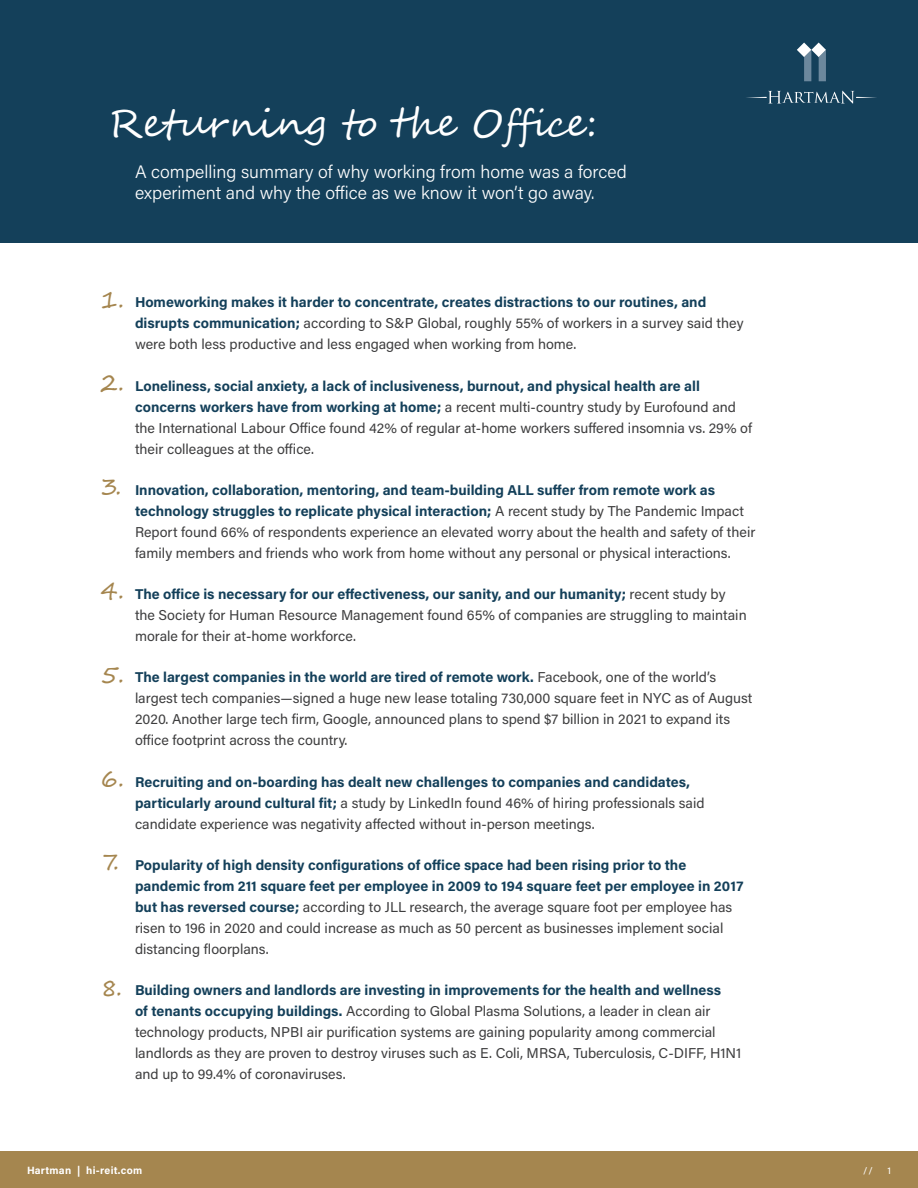
<style>
.page{position:relative;width:918px;height:1188px;background:#fff}
.page>*{position:absolute;margin:0;border:0;box-sizing:border-box;transform-origin:0 0}
.t1{font:39px "Segoe Script";color:#fff}
.t2{font:24px "Segoe Script";color:#a5864f}
.t3{font:300 18px/21px "Acumin Pro";color:#fff}
.t4{font:14.25px/21px "Acumin Pro";color:#3e3e3f}
.t5{font:700 14.25px/21px "Acumin Pro";color:#14405a}
.t6{font:700 10.5px "Acumin Pro";letter-spacing:.025em;color:#fff}
.t7{font:9.75px "Acumin Pro";color:#fff}
.s1{font-weight:700;color:#14405a}
.s2{font-weight:400;color:#3e3e3f}
</style>
<div class="page">
<div style="left:0;top:1151px;width:918px;height:37px;background:#a5864f"></div>
<div style="left:0;top:0;width:918px;height:243px;background:#14405a"></div>
<svg style="left:797px;top:43px;width:29px;height:38px"></svg>
<svg style="left:746px;top:91px;width:131px;height:13px"></svg>
<p class="t1" style="left:108px;top:92px;width:491px">Returning to the Office:</p>
<p class="t3" style="left:135px;top:160px;width:493px">A compelling summary of why working from home was a forced experiment and why the office as we know it won’t go away.</p>
<p class="t2" style="left:100px;top:280px;width:25px">1.</p>
<p class="t2" style="left:100px;top:363px;width:25px">2.</p>
<p class="t2" style="left:100px;top:467px;width:23px">3.</p>
<p class="t2" style="left:100px;top:572px;width:25px">4.</p>
<p class="t2" style="left:100px;top:655px;width:25px">5.</p>
<p class="t2" style="left:100px;top:759px;width:25px">6.</p>
<p class="t2" style="left:100px;top:843px;width:20px">7.</p>
<p class="t2" style="left:100px;top:968px;width:23px">8.</p>
<p class="t4" style="left:135px;top:291px;width:610px"><span class="s1">Homeworking makes it harder to concentrate, creates distractions to our routines, and disrupts communication;</span> according to S&amp;P Global, roughly 55% of workers in a survey said they were both less productive and less engaged when working from home.</p>
<p class="t4" style="left:135px;top:375px;width:619px"><span class="s1">Loneliness, social anxiety, a lack of inclusiveness, burnout, and physical health are all concerns workers have from working at home;</span> a recent multi-country study by Eurofound and the International Labour Office found 42% of regular at-home workers suffered insomnia vs. 29% of their colleagues at the office.</p>
<p class="t4" style="left:135px;top:479px;width:622px"><span class="s1">Innovation, collaboration, mentoring, and team-building ALL suffer from remote work as technology struggles to replicate physical interaction;</span> A recent study by The Pandemic Impact Report found 66% of respondents experience an elevated worry about the health and safety of their family members and friends who work from home without any personal or physical interactions.</p>
<p class="t4" style="left:135px;top:583px;width:613px"><span class="s1">The office is necessary for our effectiveness, our sanity, and our humanity;</span> recent study by the Society for Human Resource Management found 65% of companies are struggling to maintain morale for their at-home workforce.</p>
<p class="t4" style="left:135px;top:666px;width:619px"><span class="s1">The largest companies in the world are tired of remote work.</span> Facebook, one of the world’s largest tech companies—signed a huge new lease totaling 730,000 square feet in NYC as of August 2020. Another large tech firm, Google, announced plans to spend $7 billion in 2021 to expand its office footprint across the country.</p>
<p class="t4" style="left:135px;top:771px;width:571px"><span class="s1">Recruiting and on-boarding has dealt new challenges to companies and candidates, particularly around cultural fit;</span> a study by LinkedIn found 46% of hiring professionals said candidate experience was negativity affected without in-person meetings.</p>
<p class="t5" style="left:135px;top:854px;width:610px">Popularity of high density configurations of office space had been rising prior to the pandemic from 211 square feet per employee in 2009 to 194 square feet per employee in 2017 but has reversed course; <span class="s2">according to JLL research, the average square foot per employee has risen to 196 in 2020 and could increase as much as 50 percent as businesses implement social distancing floorplans.</span></p>
<p class="t4" style="left:135px;top:979px;width:608px"><span class="s1">Building owners and landlords are investing in improvements for the health and wellness<br>of tenants occupying buildings.</span> According to Global Plasma Solutions, a leader in clean air technology products, NPBI air purification systems are gaining popularity among commercial landlords as they are proven to destroy viruses such as E. Coli, MRSA, Tuberculosis, C-DIFF, H1N1 and up to 99.4% of coronaviruses.</p>
<p class="t6" style="left:27px;top:1163px;width:117px">Hartman | hi-reit.com</p>
<p class="t7" style="left:863px;top:1163px;width:11px">//</p>
<p class="t7" style="left:887px;top:1163px;width:5px">1</p>
</div>
